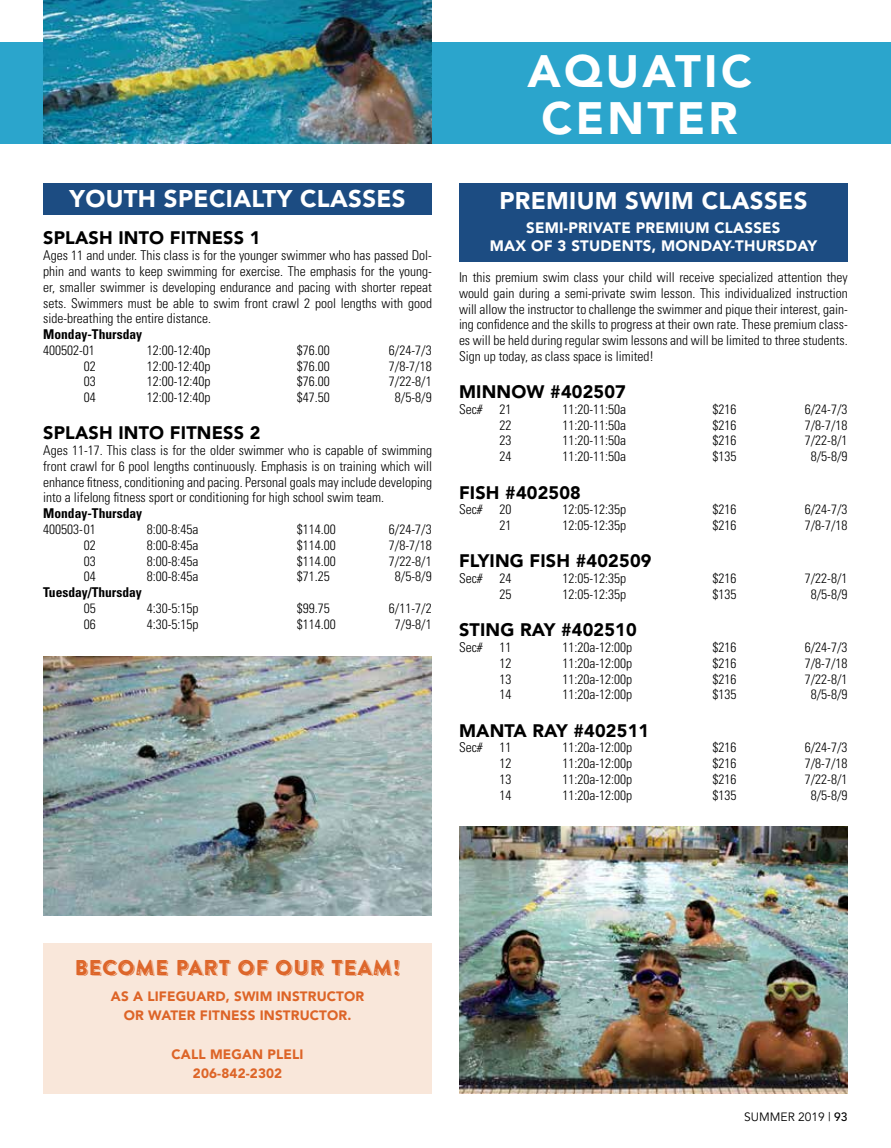
<style>
.page{position:relative;width:891px;height:1148px;background:#fff}
.page>*{position:absolute;margin:0;border:0;box-sizing:border-box;transform-origin:0 0}
.t1{font:900 45px/46.5px "Avenir";letter-spacing:.075em;color:#fff;text-align:center}
.t2{font:900 24px "Avenir";letter-spacing:.015em;color:#fff}
.t3{font:21.3px "Brandon Printed One Shadow";letter-spacing:.01em;color:#dd6427}
.t4{font:900 18px "Avenir";letter-spacing:.01em;color:#000}
.t5{font:900 15px/18px "Avenir";letter-spacing:.015em;color:#fff;text-align:center}
.t6{font:300 condensed 13.5px/15.8px "Univers";color:#000;text-align:justify}
.t7{font:900 13.5px/19.2px "Avenir";letter-spacing:.01em;color:#dd6427;text-align:center}
.t8{font:700 condensed 13.5px "Univers";color:#000}
.t9{font:12px "Avenir";color:#000}
.s1{font-weight:500}
</style>
<div class="page">
<div style="left:0;top:42px;width:891px;height:102px;background:#2ba5cc"></div>
<div style="left:43px;top:183px;width:389px;height:31px;background:#1c4c82"></div>
<img style="left:459px;top:826px;width:389px;height:268px">
<div style="left:43px;top:943px;width:389px;height:151px;background:#f9e7da"></div>
<div style="left:459px;top:183px;width:389px;height:79px;background:#1c4c82"></div>
<img style="left:43px;top:656px;width:389px;height:259px">
<img style="left:43px;top:0;width:389px;height:143px">
<h2 class="t2" style="left:69px;top:184px;width:338px">YOUTH SPECIALTY CLASSES</h2>
<h3 class="t4" style="left:43px;top:227px;width:219px">SPLASH INTO FITNESS 1</h3>
<p class="t6" style="left:43px;top:247px;width:390px">Ages 11 and under. This class is for the younger swimmer who has passed Dol&shy;phin and wants to keep swimming for exercise. The emphasis for the young&shy;er, smaller swimmer is developing endurance and pacing with shorter repeat sets. Swimmers must be able to swim front crawl 2 pool lengths with good side-breathing the entire distance.</p>
<p class="t8" style="left:43px;top:326px;width:100px">Monday-Thursday</p>
<p class="t6" style="left:43px;top:342px;width:53px">400502-01</p>
<p class="t6" style="left:147px;top:342px;width:65px">12:00-12:40p</p>
<p class="t6" style="left:297px;top:342px;width:34px">$76.00</p>
<p class="t6" style="left:389px;top:342px;width:44px">6/24-7/3</p>
<p class="t6" style="left:84px;top:358px;width:13px">02</p>
<p class="t6" style="left:147px;top:358px;width:65px">12:00-12:40p</p>
<p class="t6" style="left:297px;top:358px;width:34px">$76.00</p>
<p class="t6" style="left:389px;top:358px;width:44px">7/8-7/18</p>
<p class="t6" style="left:84px;top:373px;width:13px">03</p>
<p class="t6" style="left:147px;top:373px;width:65px">12:00-12:40p</p>
<p class="t6" style="left:297px;top:373px;width:34px">$76.00</p>
<p class="t6" style="left:389px;top:373px;width:44px">7/22-8/1</p>
<p class="t6" style="left:84px;top:389px;width:13px">04</p>
<p class="t6" style="left:147px;top:389px;width:65px">12:00-12:40p</p>
<p class="t6" style="left:297px;top:389px;width:34px">$47.50</p>
<p class="t6" style="left:395px;top:389px;width:38px">8/5-8/9</p>
<h3 class="t4" style="left:43px;top:422px;width:219px">SPLASH INTO FITNESS 2</h3>
<p class="t6" style="left:43px;top:442px;width:390px">Ages 11-17. This class is for the older swimmer who is capable of swimming front crawl for 6 pool lengths continuously. Emphasis is on training which will enhance fitness, conditioning and pacing. Personal goals may include developing into a lifelong fitness sport or conditioning for high school swim team.</p>
<p class="t8" style="left:43px;top:505px;width:100px">Monday-Thursday</p>
<p class="t6" style="left:43px;top:521px;width:54px">400503-01</p>
<p class="t6" style="left:147px;top:521px;width:53px">8:00-8:45a</p>
<p class="t6" style="left:297px;top:521px;width:40px">$114.00</p>
<p class="t6" style="left:389px;top:521px;width:44px">6/24-7/3</p>
<p class="t6" style="left:84px;top:537px;width:13px">02</p>
<p class="t6" style="left:147px;top:537px;width:53px">8:00-8:45a</p>
<p class="t6" style="left:297px;top:537px;width:40px">$114.00</p>
<p class="t6" style="left:389px;top:537px;width:44px">7/8-7/18</p>
<p class="t6" style="left:84px;top:552px;width:13px">03</p>
<p class="t6" style="left:147px;top:552px;width:53px">8:00-8:45a</p>
<p class="t6" style="left:297px;top:552px;width:40px">$114.00</p>
<p class="t6" style="left:389px;top:552px;width:44px">7/22-8/1</p>
<p class="t6" style="left:84px;top:568px;width:13px">04</p>
<p class="t6" style="left:147px;top:568px;width:53px">8:00-8:45a</p>
<p class="t6" style="left:297px;top:568px;width:34px">$71.25</p>
<p class="t6" style="left:395px;top:568px;width:38px">8/5-8/9</p>
<p class="t8" style="left:43px;top:584px;width:100px">Tuesday/Thursday</p>
<p class="t6" style="left:84px;top:600px;width:13px">05</p>
<p class="t6" style="left:147px;top:600px;width:53px">4:30-5:15p</p>
<p class="t6" style="left:297px;top:600px;width:34px">$99.75</p>
<p class="t6" style="left:389px;top:600px;width:44px">6/11-7/2</p>
<p class="t6" style="left:84px;top:615px;width:13px">06</p>
<p class="t6" style="left:147px;top:615px;width:53px">4:30-5:15p</p>
<p class="t6" style="left:297px;top:615px;width:40px">$114.00</p>
<p class="t6" style="left:395px;top:615px;width:38px">7/9-8/1</p>
<h1 class="t1" style="left:527px;top:48px;width:226px">AQUATIC<br>CENTER</h1>
<h2 class="t2" style="left:499px;top:186px;width:310px">PREMIUM SWIM CLASSES</h2>
<p class="t5" style="left:490px;top:218px;width:329px">SEMI-PRIVATE PREMIUM CLASSES<br>MAX OF 3 STUDENTS, MONDAY-THURSDAY</p>
<p class="t6" style="left:459px;top:269px;width:390px">In this premium swim class your child will receive specialized attention they would gain during a semi-private swim lesson. This individualized instruction will allow the instructor to challenge the swimmer and pique their interest, gain&shy;ing confidence and the skills to progress at their own rate. These premium class&shy;es will be held during regular swim lessons and will be limited to three students.<br>Sign up today, as class space is limited!</p>
<h3 class="t4" style="left:459px;top:381px;width:168px">MINNOW #402507</h3>
<p class="t6" style="left:459px;top:401px;width:54px">Sec# 21</p>
<p class="t6" style="left:563px;top:401px;width:65px">11:20-11:50a</p>
<p class="t6" style="left:713px;top:401px;width:25px">$216</p>
<p class="t6" style="left:805px;top:401px;width:44px">6/24-7/3</p>
<p class="t6" style="left:500px;top:417px;width:13px">22</p>
<p class="t6" style="left:563px;top:417px;width:65px">11:20-11:50a</p>
<p class="t6" style="left:713px;top:417px;width:25px">$216</p>
<p class="t6" style="left:805px;top:417px;width:44px">7/8-7/18</p>
<p class="t6" style="left:500px;top:432px;width:13px">23</p>
<p class="t6" style="left:563px;top:432px;width:65px">11:20-11:50a</p>
<p class="t6" style="left:713px;top:432px;width:25px">$216</p>
<p class="t6" style="left:805px;top:432px;width:44px">7/22-8/1</p>
<p class="t6" style="left:500px;top:448px;width:13px">24</p>
<p class="t6" style="left:563px;top:448px;width:65px">11:20-11:50a</p>
<p class="t6" style="left:713px;top:448px;width:25px">$135</p>
<p class="t6" style="left:811px;top:448px;width:38px">8/5-8/9</p>
<h3 class="t4" style="left:459px;top:481px;width:123px">FISH #402508</h3>
<p class="t6" style="left:459px;top:501px;width:54px">Sec# 20</p>
<p class="t6" style="left:563px;top:501px;width:65px">12:05-12:35p</p>
<p class="t6" style="left:713px;top:501px;width:25px">$216</p>
<p class="t6" style="left:805px;top:501px;width:44px">6/24-7/3</p>
<p class="t6" style="left:500px;top:517px;width:13px">21</p>
<p class="t6" style="left:563px;top:517px;width:65px">12:05-12:35p</p>
<p class="t6" style="left:713px;top:517px;width:25px">$216</p>
<p class="t6" style="left:805px;top:517px;width:44px">7/8-7/18</p>
<h3 class="t4" style="left:459px;top:550px;width:194px">FLYING FISH #402509</h3>
<p class="t6" style="left:459px;top:570px;width:54px">Sec# 24</p>
<p class="t6" style="left:563px;top:570px;width:65px">12:05-12:35p</p>
<p class="t6" style="left:713px;top:570px;width:25px">$216</p>
<p class="t6" style="left:805px;top:570px;width:44px">7/22-8/1</p>
<p class="t6" style="left:500px;top:586px;width:13px">25</p>
<p class="t6" style="left:563px;top:586px;width:65px">12:05-12:35p</p>
<p class="t6" style="left:713px;top:586px;width:25px">$135</p>
<p class="t6" style="left:811px;top:586px;width:38px">8/5-8/9</p>
<h3 class="t4" style="left:459px;top:619px;width:179px">STING RAY #402510</h3>
<p class="t6" style="left:459px;top:639px;width:54px">Sec# 11</p>
<p class="t6" style="left:563px;top:639px;width:71px">11:20a-12:00p</p>
<p class="t6" style="left:713px;top:639px;width:25px">$216</p>
<p class="t6" style="left:805px;top:639px;width:44px">6/24-7/3</p>
<p class="t6" style="left:500px;top:655px;width:13px">12</p>
<p class="t6" style="left:563px;top:655px;width:71px">11:20a-12:00p</p>
<p class="t6" style="left:713px;top:655px;width:25px">$216</p>
<p class="t6" style="left:805px;top:655px;width:44px">7/8-7/18</p>
<p class="t6" style="left:500px;top:671px;width:13px">13</p>
<p class="t6" style="left:563px;top:671px;width:71px">11:20a-12:00p</p>
<p class="t6" style="left:713px;top:671px;width:25px">$216</p>
<p class="t6" style="left:805px;top:671px;width:44px">7/22-8/1</p>
<p class="t6" style="left:500px;top:686px;width:13px">14</p>
<p class="t6" style="left:563px;top:686px;width:71px">11:20a-12:00p</p>
<p class="t6" style="left:713px;top:686px;width:25px">$135</p>
<p class="t6" style="left:811px;top:686px;width:38px">8/5-8/9</p>
<h3 class="t4" style="left:459px;top:719px;width:192px">MANTA RAY #402511</h3>
<p class="t6" style="left:459px;top:739px;width:54px">Sec# 11</p>
<p class="t6" style="left:563px;top:739px;width:71px">11:20a-12:00p</p>
<p class="t6" style="left:713px;top:739px;width:25px">$216</p>
<p class="t6" style="left:805px;top:739px;width:44px">6/24-7/3</p>
<p class="t6" style="left:500px;top:755px;width:13px">12</p>
<p class="t6" style="left:563px;top:755px;width:71px">11:20a-12:00p</p>
<p class="t6" style="left:713px;top:755px;width:25px">$216</p>
<p class="t6" style="left:805px;top:755px;width:44px">7/8-7/18</p>
<p class="t6" style="left:500px;top:771px;width:13px">13</p>
<p class="t6" style="left:563px;top:771px;width:71px">11:20a-12:00p</p>
<p class="t6" style="left:713px;top:771px;width:25px">$216</p>
<p class="t6" style="left:805px;top:771px;width:44px">7/22-8/1</p>
<p class="t6" style="left:500px;top:787px;width:13px">14</p>
<p class="t6" style="left:563px;top:787px;width:71px">11:20a-12:00p</p>
<p class="t6" style="left:713px;top:787px;width:25px">$135</p>
<p class="t6" style="left:811px;top:787px;width:38px">8/5-8/9</p>
<h3 class="t3" style="left:74px;top:954px;width:328px">BECOME PART OF OUR TEAM!</h3>
<p class="t7" style="left:111px;top:986px;width:255px">AS A LIFEGUARD, SWIM INSTRUCTOR<br>OR WATER FITNESS INSTRUCTOR.</p>
<p class="t7" style="left:172px;top:1044px;width:134px">CALL MEGAN PLELI<br>206-842-2302</p>
<p class="t9" style="left:744px;top:1109px;width:105px">SUMMER 2019 | <span class="s1">93</span></p>
</div>
